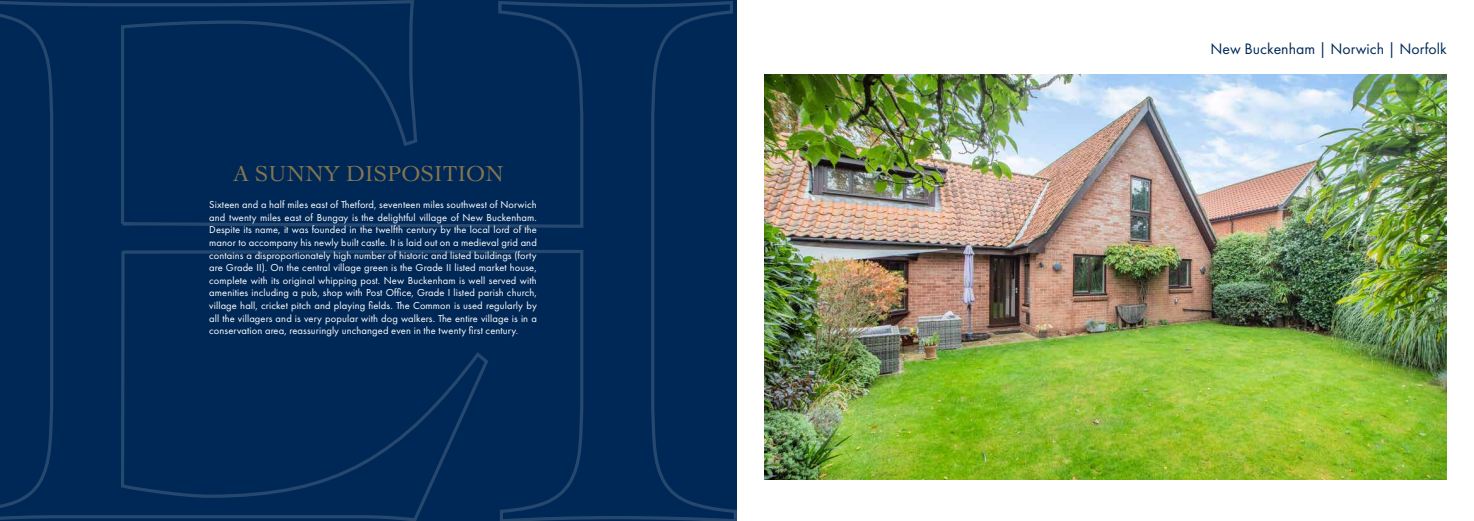
<style>
.page{position:relative;width:1474px;height:521px;background:#fff}
.page>*{position:absolute;margin:0;border:0;box-sizing:border-box;transform-origin:0 0}
.t1{font:22.75px "Cochin";color:#85754f}
.t2{font:15.75px "Futura PT";color:#002856}
.t3{font:10.5px/12.6px "Futura PT";letter-spacing:.01em;color:#fff;text-align:justify}
</style>
<div class="page">
<div style="left:0;top:0;width:119px;height:521px;background:#002856"></div>
<div style="left:119px;top:0;width:618px;height:521px;background:#002856"></div>
<img style="left:764px;top:75px;width:682px;height:404px">
<h1 class="t1" style="left:233px;top:158px;width:272px">A SUNNY DISPOSITION</h1>
<p class="t3" style="left:209px;top:198px;width:329px">Sixteen and a half miles east of Thetford, seventeen miles southwest of Norwich and twenty miles east of Bungay is the delightful village of New Buckenham.<br>Despite its name, it was founded in the twelfth century by the local lord of the manor to accompany his newly built castle. It is laid out on a medieval grid and contains a disproportionately high number of historic and listed buildings (forty are Grade II). On the central village green is the Grade II listed market house, complete with its original whipping post. New Buckenham is well served with amenities including a pub, shop with Post Office, Grade I listed parish church, village hall, cricket pitch and playing fields. The Common is used regularly by all the villagers and is very popular with dog walkers. The entire village is in a conservation area, reassuringly unchanged even in the twenty first century.</p>
<h2 class="t2" style="left:1210px;top:39px;width:238px">New Buckenham | Norwich | Norfolk</h2>
</div>
